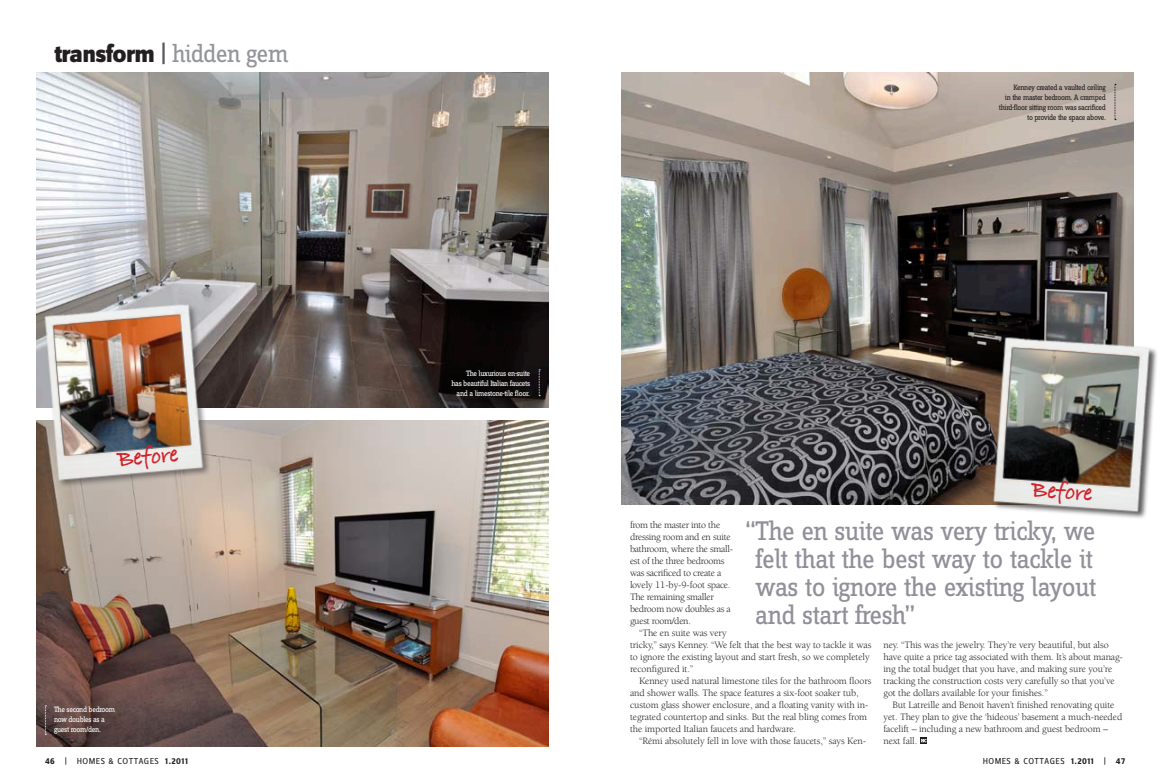
<style>
.page{position:relative;width:1170px;height:783px;background:#fff}
.page>*{position:absolute;margin:0;border:0;box-sizing:border-box;transform-origin:0 0}
.t1{font:28px/28px "Zine Slab Dis";letter-spacing:-.02em;color:#918f98;text-align:justify}
.t2{font:800 26px "Zine Sans Dis";letter-spacing:-.03em;color:#231f20}
.body_-_norm{font:24px "Bradley Hand ITCTT Bold";color:#d1232a}
.body_-_norm-2{font:10px/12px "Berkeley";letter-spacing:-.01em;color:#231f20}
.body_-_norm-3{font:10px/12px "Berkeley";letter-spacing:-.03em;color:#231f20}
.t3{font:9px "Zine Sans Dis";letter-spacing:.05em;color:#231f20}
.t4{font:8px/10px "Zine Slab Dis";letter-spacing:-.04em;color:#fff}
.t5{font:8px/10px "Zine Slab Dis";letter-spacing:-.04em;color:#231f20;text-align:right}
.s1{font-weight:400;color:#57585a}
.s2{font-family:"Zine Slab Dis";font-weight:400;color:#939598}
.s3{font-weight:700}
</style>
<div class="page">
<svg style="left:920px;top:737px;width:7px;height:7px"></svg>
<svg style="left:921px;top:739px;width:6px;height:3px"></svg>
<img style="left:36px;top:72px;width:513px;height:336px">
<img style="left:36px;top:420px;width:513px;height:327px">
<img style="left:621px;top:72px;width:513px;height:432px">
<div style="left:992px;top:335px;width:166px;height:185px;background:#231f20;opacity:.75"></div>
<img style="left:991px;top:334px;width:162px;height:181px">
<div style="left:43px;top:303px;width:169px;height:185px;background:#231f20;opacity:.5"></div>
<img style="left:42px;top:300px;width:165px;height:183px">
<svg style="left:539px;top:370px;width:1px;height:26px"></svg>
<svg style="left:1115px;top:84px;width:1px;height:36px"></svg>
<svg style="left:45px;top:706px;width:1px;height:29px"></svg>
<p class="t2" style="left:54px;top:39px;width:236px">transform <span class="s1">|</span> <span class="s2">hidden gem</span></p>
<p class="body_-_norm" style="left:116px;top:441px;width:63px;rotate:-5deg">Before</p>
<p class="t4" style="left:54px;top:705px;width:63px">The second bedroom now doubles as a guest room/den.</p>
<p class="t4" style="left:451px;top:369px;width:80px;text-align:right">The luxurious en-suite<br>has beautiful Italian faucets and a limestone-tile floor.</p>
<p class="t5" style="left:999px;top:83px;width:109px">Kenney created a vaulted ceiling<br>in the master bedroom. A cramped third-floor sitting room was sacrificed to provide the space above.</p>
<p class="body_-_norm" style="left:1033px;top:471px;width:63px;rotate:4deg">Before</p>
<p class="t1" style="left:755px;top:518px;width:343px;text-indent:-11px">“The en suite was very tricky, we felt that the best way to tackle it was to ignore the existing layout and start fresh”</p>
<p class="body_-_norm-3" style="left:630px;top:519px;width:105px">from the master into the dressing room and en suite bathroom, where the small&shy;est of the three bedrooms was sacrificed to create a lovely 11-by-9-foot space.<br>The remaining smaller bedroom now doubles as a guest room/den.</p>
<p class="body_-_norm-2" style="left:630px;top:627px;width:243px;text-indent:9px">“The en suite was very<br>tricky,” says Kenney. “We felt that the best way to tackle it was to ignore the existing layout and start fresh, so we completely reconfigured it.”</p>
<p class="body_-_norm-2" style="left:630px;top:675px;width:243px;text-indent:9px">Kenney used natural limestone tiles for the bathroom floors and shower walls. The space features a six-foot soaker tub, custom glass shower enclosure, and a floating vanity with in&shy;tegrated countertop and sinks. But the real bling comes from the imported Italian faucets and hardware.</p>
<p class="body_-_norm-2" style="left:639px;top:735px;width:229px">“Rémi absolutely fell in love with those faucets,” says Ken-</p>
<p class="body_-_norm-2" style="left:884px;top:639px;width:241px">ney. “This was the jewelry. They’re very beautiful, but also have quite a price tag associated with them. It’s about manag&shy;ing the total budget that you have, and making sure you’re tracking the construction costs very carefully so that you’ve got the dollars available for your finishes.”</p>
<p class="body_-_norm-2" style="left:884px;top:699px;width:240px;text-indent:9px">But Latreille and Benoit haven’t finished renovating quite yet. They plan to give the ‘hideous’ basement a much-needed facelift – including a new bathroom and guest bedroom – next fall.</p>
<p class="t3" style="left:45px;top:757px;width:145px"><span class="s3">46</span> | HOMES &amp; COTTAGES <span class="s3">1.2011</span></p>
<p class="t3" style="left:983px;top:757px;width:144px">HOMES &amp; COTTAGES <span class="s3">1.2011</span> | <span class="s3">47</span></p>
</div>
